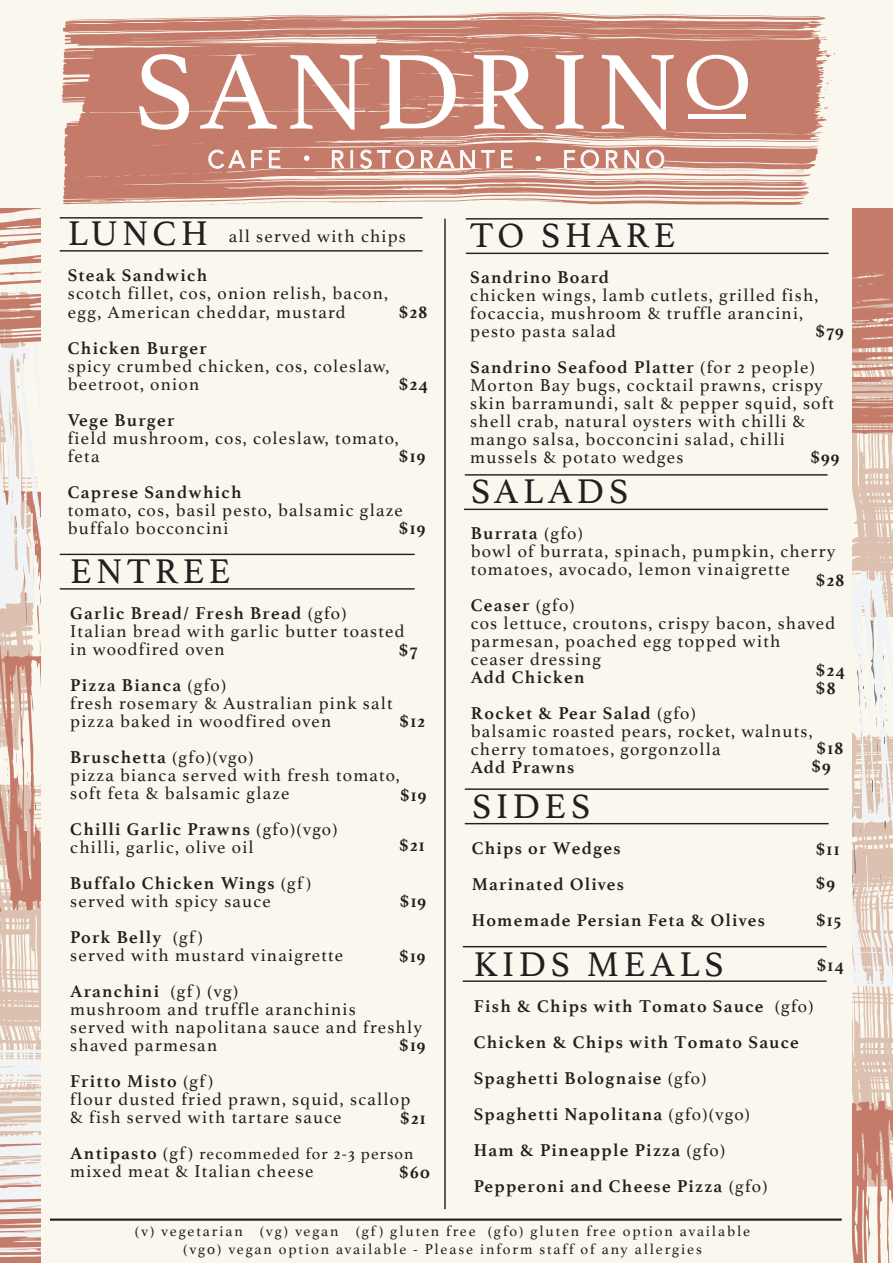
<style>
.page{position:relative;width:893px;height:1263px;background:#faf8ee}
.page>*{position:absolute;margin:0;border:0;box-sizing:border-box;transform-origin:0 0}
.t1{font:112.35px "Athelas";letter-spacing:.07em;color:#fff}
.t2{font:36px "Athelas";letter-spacing:.125em;color:#231f20}
.t3{font:24.3px "Avenir";letter-spacing:.2em;color:#fff;scale:.96 1}
.t4{font:18px/18px "Athelas";letter-spacing:.07em;color:#231f20}
.t5{font:700 18px/36px "Athelas";letter-spacing:.07em;color:#231f20}
.t6{font:700 18px "Athelas";letter-spacing:.05em;color:#231f20}
.t7{font:16.5px "Athelas";letter-spacing:.07em;color:#231f20}
.t8{font:15px/18px "Athelas";letter-spacing:.125em;color:#231f20;text-align:center}
.s1{font-weight:700}
.s2{font-weight:700;font-size:18px}
.s3{font-size:18px}
.s4{font-weight:400}
</style>
<div class="page">
<hr style="left:60px;top:554px;width:355px;height:1px;background:#231f20">
<hr style="left:60px;top:588px;width:355px;height:2px;background:#231f20">
<hr style="left:444px;top:219px;width:2px;height:990px;background:#231f20">
<hr style="left:465px;top:474px;width:363px;height:2px;background:#231f20">
<hr style="left:50px;top:1218px;width:792px;height:3px;background:#231f20">
<svg style="left:0;top:208px;width:41px;height:1055px"></svg>
<svg style="left:852px;top:208px;width:41px;height:1055px"></svg>
<svg style="left:62px;top:12px;width:773px;height:193px;background:#ce9283"></svg>
<div style="left:206px;top:148px;width:457px;height:20px;background:#c47b6a"></div>
<hr style="left:688px;top:114px;width:58px;height:4px;background:#fff">
<svg style="left:208px;top:150px;width:54px;height:19px"></svg>
<svg style="left:269px;top:150px;width:11px;height:18px"></svg>
<svg style="left:332px;top:150px;width:12px;height:18px"></svg>
<svg style="left:351px;top:150px;width:2px;height:18px"></svg>
<svg style="left:360px;top:150px;width:54px;height:19px"></svg>
<svg style="left:421px;top:150px;width:33px;height:18px"></svg>
<svg style="left:460px;top:150px;width:15px;height:18px"></svg>
<svg style="left:481px;top:150px;width:14px;height:18px"></svg>
<svg style="left:501px;top:150px;width:12px;height:18px"></svg>
<svg style="left:564px;top:150px;width:11px;height:18px"></svg>
<svg style="left:581px;top:150px;width:18px;height:19px"></svg>
<svg style="left:606px;top:150px;width:12px;height:18px"></svg>
<svg style="left:624px;top:150px;width:15px;height:18px"></svg>
<svg style="left:646px;top:150px;width:18px;height:19px"></svg>
<svg style="left:304px;top:155px;width:5px;height:6px"></svg>
<svg style="left:536px;top:156px;width:5px;height:5px"></svg>
<hr style="left:465px;top:788px;width:364px;height:2px;background:#231f20">
<hr style="left:465px;top:823px;width:364px;height:1px;background:#231f20">
<hr style="left:463px;top:946px;width:364px;height:1px;background:#231f20">
<hr style="left:463px;top:980px;width:364px;height:2px;background:#231f20">
<hr style="left:466px;top:218px;width:363px;height:2px;background:#231f20">
<hr style="left:466px;top:253px;width:363px;height:1px;background:#231f20">
<hr style="left:60px;top:217px;width:363px;height:2px;background:#231f20">
<hr style="left:60px;top:250px;width:363px;height:2px;background:#231f20">
<hr style="left:464px;top:509px;width:364px;height:1px;background:#231f20">
<h1 class="t1" style="left:133px;top:2px;width:621px">SANDRIN<sup>O</sup></h1>
<h3 class="t3" style="left:208px;top:145px;width:78px">CAFE</h3>
<h3 class="t3" style="left:330px;top:145px;width:192px">RISTORANTE</h3>
<h3 class="t3" style="left:562px;top:145px;width:108px">FORNO</h3>
<h2 class="t2" style="left:68px;top:205px;width:142px">LUNCH</h2>
<p class="t5" style="left:68px;top:257px;width:141px">Steak Sandwich</p>
<p class="t4" style="left:68px;top:284px;width:322px">scotch fillet, cos, onion relish, bacon, egg, American cheddar, mustard</p>
<p class="t5" style="left:68px;top:329px;width:140px">Chicken Burger</p>
<p class="t4" style="left:68px;top:356px;width:323px">spicy crumbed chicken, cos, coleslaw, beetroot, onion</p>
<p class="t5" style="left:68px;top:401px;width:108px">Vege Burger</p>
<p class="t4" style="left:68px;top:428px;width:332px">field mushroom, cos, coleslaw, tomato, feta</p>
<p class="t5" style="left:68px;top:473px;width:175px">Caprese Sandwhich</p>
<p class="t4" style="left:68px;top:500px;width:337px">tomato, cos, basil pesto, balsamic glaze buffalo bocconcini</p>
<p class="t4" style="left:229px;top:227px;width:179px">all served with chips</p>
<p class="t5" style="left:399px;top:294px;width:30px">$28</p>
<p class="t5" style="left:399px;top:366px;width:30px">$24</p>
<p class="t5" style="left:399px;top:438px;width:28px">$19</p>
<p class="t5" style="left:399px;top:510px;width:28px">$19</p>
<h2 class="t2" style="left:70px;top:542px;width:162px">ENTREE</h2>
<p class="t4" style="left:70px;top:603px;width:336px"><span class="s1">Garlic Bread/ Fresh Bread</span> (gfo)<br>Italian bread with garlic butter toasted in woodfired oven</p>
<p class="t4" style="left:70px;top:675px;width:324px"><span class="s1">Pizza Bianca</span> (gfo)<br>fresh rosemary &amp; Australian pink salt pizza baked in woodfired oven</p>
<p class="t4" style="left:70px;top:747px;width:331px"><span class="s1">Bruschetta</span> (gfo)(vgo)<br>pizza bianca served with fresh tomato, soft feta &amp; balsamic glaze</p>
<p class="t4" style="left:70px;top:819px;width:269px"><span class="s1">Chilli Garlic Prawns</span> (gfo)(vgo) chilli, garlic, olive oil</p>
<p class="t4" style="left:70px;top:873px;width:242px"><span class="s1">Buffalo Chicken Wings</span> (gf) served with spicy sauce</p>
<p class="t4" style="left:70px;top:927px;width:274px"><span class="s1">Pork Belly</span> (gf)<br>served with mustard vinaigrette</p>
<p class="t4" style="left:70px;top:981px;width:353px"><span class="s1">Aranchini</span> (gf ) (vg)<br>mushroom and truffle aranchinis<br>served with napolitana sauce and freshly shaved parmesan</p>
<p class="t4" style="left:70px;top:1071px;width:342px"><span class="s1">Fritto Misto</span> (gf)<br>flour dusted fried prawn, squid, scallop &amp; fish served with tartare sauce</p>
<p class="t7" style="left:70px;top:1140px;width:345px"><span class="s2">Antipasto</span> <span class="s3">(gf )</span> recommeded for 2-3 person</p>
<p class="t4" style="left:70px;top:1161px;width:245px">mixed meat &amp; Italian cheese</p>
<p class="t5" style="left:399px;top:632px;width:20px">$7</p>
<p class="t5" style="left:400px;top:702px;width:27px">$12</p>
<p class="t5" style="left:400px;top:776px;width:28px">$19</p>
<p class="t5" style="left:399px;top:826px;width:27px">$21</p>
<p class="t5" style="left:400px;top:883px;width:28px">$19</p>
<p class="t5" style="left:399px;top:937px;width:28px">$19</p>
<p class="t5" style="left:399px;top:1027px;width:28px">$19</p>
<p class="t5" style="left:400px;top:1099px;width:27px">$21</p>
<p class="t5" style="left:399px;top:1153px;width:32px">$60</p>
<h2 class="t2" style="left:470px;top:207px;width:207px">TO SHARE</h2>
<p class="t5" style="left:470px;top:259px;width:140px">Sandrino Board</p>
<p class="t4" style="left:470px;top:286px;width:350px">chicken wings, lamb cutlets, grilled fish, focaccia, mushroom &amp; truffle arancini, pesto pasta salad</p>
<p class="t4" style="left:470px;top:358px;width:365px"><span class="s1">Sandrino Seafood Platter</span> (for 2 people)<br>Morton Bay bugs, cocktail prawns, crispy skin barramundi, salt &amp; pepper squid, soft shell crab, natural oysters with chilli &amp; mango salsa, bocconcini salad, chilli mussels &amp; potato wedges</p>
<p class="t5" style="left:815px;top:313px;width:30px">$79</p>
<p class="t5" style="left:810px;top:439px;width:31px">$99</p>
<h2 class="t2" style="left:471px;top:463px;width:159px">SALADS</h2>
<p class="t4" style="left:471px;top:524px;width:366px"><span class="s1">Burrata</span> (gfo)<br>bowl of burrata, spinach, pumpkin, cherry tomatoes, avocado, lemon vinaigrette</p>
<p class="t4" style="left:471px;top:596px;width:366px"><span class="s1">Ceaser</span> (gfo)<br>cos lettuce, croutons, crispy bacon, shaved parmesan, poached egg topped with ceaser dressing</p>
<p class="t5" style="left:471px;top:659px;width:227px">Add Chicken<br>Rocket &amp; Pear Salad <span class="s4">(gfo)</span></p>
<p class="t4" style="left:471px;top:722px;width:343px">balsamic roasted pears, rocket, walnuts, cherry tomatoes, gorgonzolla</p>
<p class="t6" style="left:471px;top:753px;width:105px">Add Prawns</p>
<p class="t5" style="left:816px;top:561px;width:30px">$28</p>
<p class="t5" style="left:816px;top:661px;width:30px;line-height:18px">$24 $8</p>
<p class="t5" style="left:811px;top:739px;width:33px;line-height:18px">$18 $9</p>
<h2 class="t2" style="left:472px;top:778px;width:120px">SIDES</h2>
<p class="t5" style="left:472px;top:830px;width:295px">Chips or Wedges<br>Marinated Olives<br>Homemade Persian Feta &amp; Olives</p>
<p class="t5" style="left:816px;top:831px;width:25px;line-height:34px">$11 $9</p>
<p class="t5" style="left:816px;top:902px;width:27px">$15</p>
<h2 class="t2" style="left:474px;top:936px;width:252px">KIDS MEALS</h2>
<p class="t5" style="left:474px;top:988px;width:341px">Fish &amp; Chips with Tomato Sauce <span class="s4">(gfo)<br></span>Chicken &amp; Chips with Tomato Sauce<br>Spaghetti Bolognaise <span class="s4">(gfo)<br></span>Spaghetti Napolitana <span class="s4">(gfo)(vgo)<br></span>Ham &amp; Pineapple Pizza <span class="s4">(gfo)<br></span>Pepperoni and Cheese Pizza <span class="s4">(gfo)</span></p>
<p class="t5" style="left:817px;top:946px;width:29px">$14</p>
<p class="t8" style="left:135px;top:1222px;width:617px">(v) vegetarian (vg) vegan (gf ) gluten free (gfo) gluten free option available (vg0) vegan option available - Please inform staff of any allergies</p>
</div>
